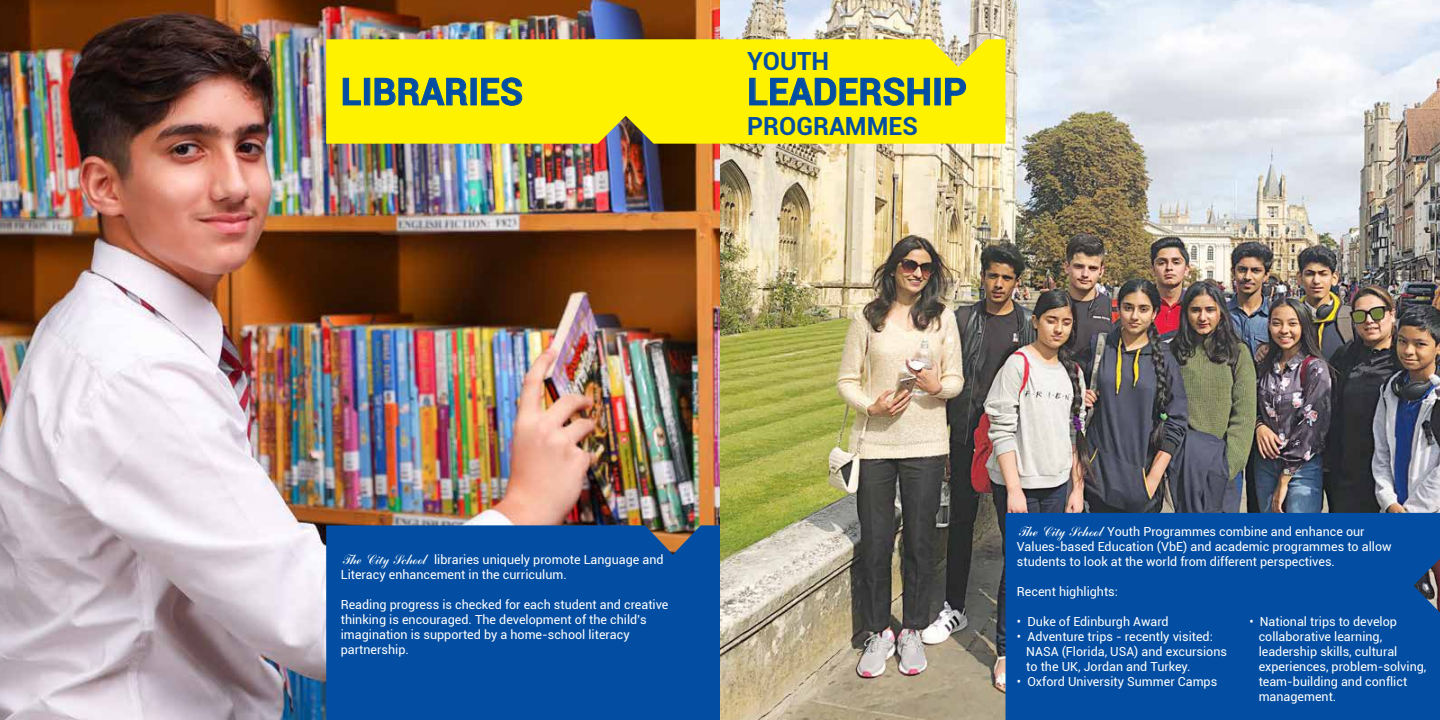
<style>
.page{position:relative;width:1440px;height:720px;background:#fff}
.page>*{position:absolute;margin:0;border:0;box-sizing:border-box;transform-origin:0 0}
.t1{font:700 37.5px "Roboto";color:#034ea2}
.t2{font:700 25px "Roboto";color:#034ea2}
.t3{font:12.5px/15px "Roboto";color:#fff}
.s1{font-family:"Arenski"}
</style>
<div class="page">
<img style="left:0;top:0;width:1440px;height:720px">
<div style="left:326px;top:525px;width:394px;height:195px;background:#034ea2"></div>
<svg style="left:326px;top:39px;width:680px;height:105px;background:#f4ea08"></svg>
<div style="left:1006px;top:513px;width:434px;height:207px;background:#034ea2"></div>
<h1 class="t1" style="left:341px;top:65px;width:184px">LIBRARIES</h1>
<h2 class="t2" style="left:747px;top:43px;width:84px">YOUTH</h2>
<h1 class="t1" style="left:747px;top:65px;width:221px">LEADERSHIP</h1>
<h2 class="t2" style="left:747px;top:108px;width:172px">PROGRAMMES</h2>
<p class="t3" style="left:341px;top:551px;width:324px"><span class="s1">The City School</span> libraries uniquely promote Language and<br>Literacy enhancement in the curriculum.</p>
<p class="t3" style="left:341px;top:596px;width:329px">Reading progress is checked for each student and creative thinking is encouraged. The development of the child’s imagination is supported by a home-school literacy partnership.</p>
<p class="t3" style="left:1017px;top:524px;width:376px"><span class="s1">The City School</span> Youth Programmes combine and enhance our<br>Values-based Education (VbE) and academic programmes to allow students to look at the world from different perspectives.</p>
<p class="t3" style="left:1017px;top:584px;width:102px">Recent highlights:</p>
<p class="t3" style="left:1017px;top:614px;width:153px">• Duke of Edinburgh Award</p>
<p class="t3" style="left:1026px;top:629px;width:202px;text-indent:-9px">• Adventure trips - recently visited:<br>NASA (Florida, USA) and excursions to the UK, Jordan and Turkey.</p>
<p class="t3" style="left:1017px;top:674px;width:202px">• Oxford University Summer Camps</p>
<p class="t3" style="left:1259px;top:614px;width:169px;text-indent:-9px">• National trips to develop collaborative learning, leadership skills, cultural experiences, problem-solving, team-building and conflict management.</p>
</div>
